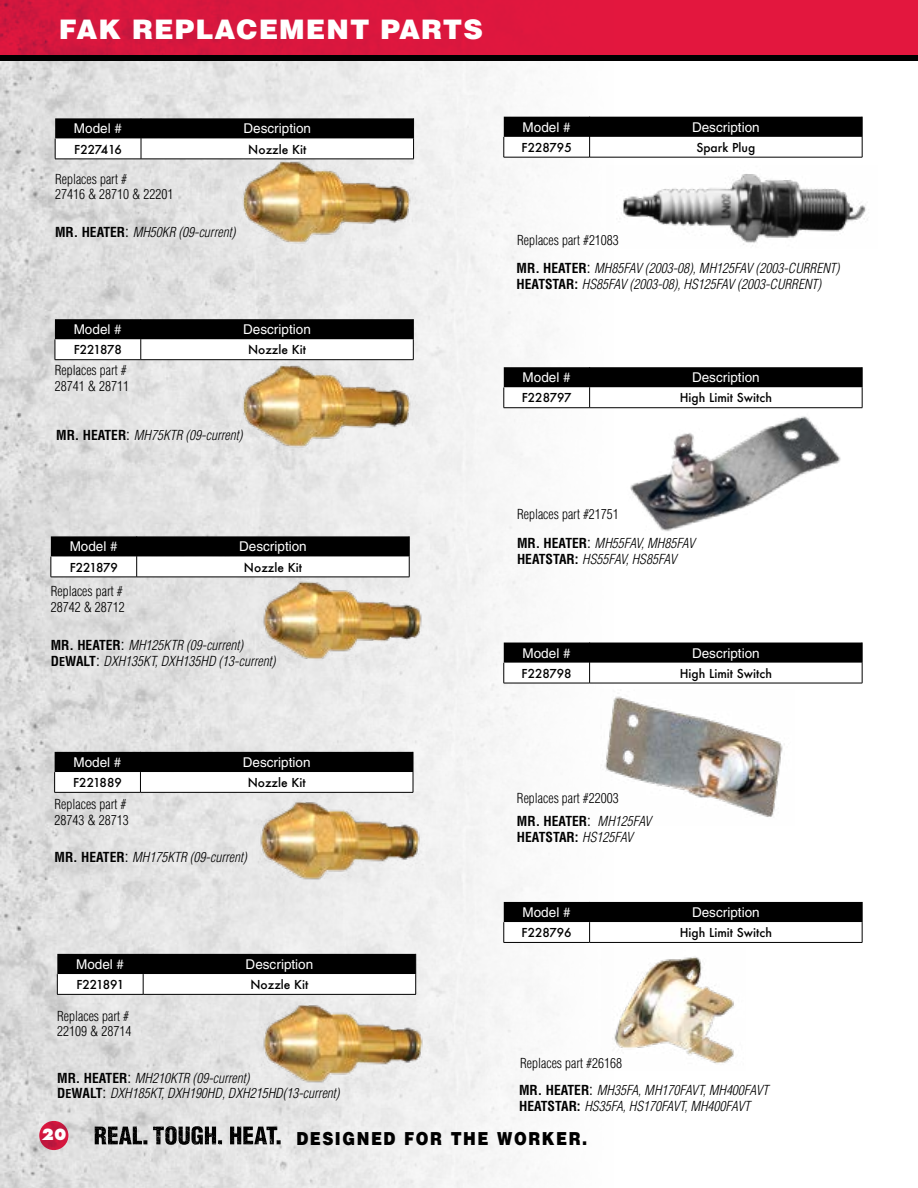
<style>
.page{position:relative;width:918px;height:1188px;background:#fff}
.page>*{position:absolute;margin:0;border:0;box-sizing:border-box;transform-origin:0 0}
.t1{font:900 27px "Helvetica";letter-spacing:.04em;color:#fff}
.t2{font:900 18px "Helvetica";letter-spacing:.1em;color:#000;scale:.85 1}
.t3{font:800 15px "Futura Std";color:#fff}
.t4{font:italic 300 condensed 13.5px/15.8px "Helvetica";color:#000}
.t5{font:300 condensed 13.5px/15.8px "Helvetica";color:#000}
.t6{font:13.5px "Helvetica LT Std";color:#fff}
.t7{font:700 condensed 13.5px/15.8px "Helvetica";color:#000}
.t8{font:500 12px "Futura";color:#000}
.t9{font:500 12px "Futura";letter-spacing:-.02em;color:#000}
.t10{font:500 12px "Futura";letter-spacing:-.035em;color:#000}
.s1{font-weight:700;font-style:normal}
.s2{font-weight:400;font-style:normal;font-size:15px}
.s3{font-weight:700;font-style:normal;font-size:12px}
.s4{font-weight:400;font-size:15px}
.s5{font-weight:300;font-style:italic}
</style>
<div class="page">
<img style="left:0;top:61px;width:756px;height:1127px">
<svg style="left:39px;top:1121px;width:29px;height:29px"></svg>
<svg style="left:95px;top:1127px;width:52px;height:17px"></svg>
<svg style="left:153px;top:1126px;width:69px;height:19px"></svg>
<svg style="left:230px;top:1127px;width:51px;height:17px"></svg>
<div style="left:0;top:0;width:918px;height:56px;background:#e3173e"></div>
<div style="left:0;top:55px;width:918px;height:6px;background:#000"></div>
<img style="left:203px;top:129px;width:273px;height:160px">
<hr style="left:55px;top:159px;width:86px;height:1px;background:#000">
<hr style="left:141px;top:159px;width:273px;height:1px;background:#000">
<svg style="left:55px;top:118px;width:359px;height:41px"></svg>
<img style="left:202px;top:333px;width:274px;height:160px">
<svg style="left:55px;top:319px;width:359px;height:41px"></svg>
<img style="left:225px;top:552px;width:258px;height:151px">
<hr style="left:51px;top:577px;width:86px;height:1px;background:#000">
<hr style="left:137px;top:577px;width:272px;height:1px;background:#000">
<svg style="left:51px;top:536px;width:359px;height:41px"></svg>
<img style="left:222px;top:772px;width:260px;height:152px">
<hr style="left:54px;top:792px;width:86px;height:1px;background:#000">
<hr style="left:140px;top:792px;width:273px;height:1px;background:#000">
<svg style="left:54px;top:752px;width:360px;height:40px"></svg>
<img style="left:225px;top:974px;width:260px;height:152px">
<hr style="left:57px;top:994px;width:86px;height:1px;background:#000">
<hr style="left:143px;top:994px;width:273px;height:1px;background:#000">
<svg style="left:57px;top:954px;width:359px;height:40px"></svg>
<img style="left:606px;top:166px;width:262px;height:83px">
<hr style="left:504px;top:157px;width:86px;height:1px;background:#000">
<hr style="left:590px;top:157px;width:272px;height:1px;background:#000">
<svg style="left:504px;top:117px;width:359px;height:40px"></svg>
<img style="left:605px;top:408px;width:258px;height:151px">
<svg style="left:504px;top:367px;width:359px;height:41px"></svg>
<img style="left:601px;top:690px;width:184px;height:135px">
<hr style="left:504px;top:683px;width:86px;height:1px;background:#000">
<hr style="left:590px;top:683px;width:272px;height:1px;background:#000">
<svg style="left:504px;top:643px;width:359px;height:40px"></svg>
<img style="left:602px;top:948px;width:143px;height:123px">
<hr style="left:504px;top:942px;width:86px;height:1px;background:#000">
<hr style="left:590px;top:942px;width:272px;height:1px;background:#000">
<svg style="left:504px;top:902px;width:359px;height:40px"></svg>
<h1 class="t1" style="left:59px;top:12px;width:426px">FAK REPLACEMENT PARTS</h1>
<p class="t6" style="left:74px;top:121px;width:50px">Model #</p>
<p class="t6" style="left:243px;top:121px;width:69px">Description</p>
<p class="t8" style="left:74px;top:141px;width:49px">F227416</p>
<p class="t8" style="left:248px;top:141px;width:60px">Nozzle Kit</p>
<p class="t5" style="left:55px;top:171px;width:120px">Replaces part #<br>27416 &amp; 28710 &amp; 22201</p>
<p class="t4" style="left:55px;top:224px;width:182px"><span class="s1">MR. HEATER</span><span class="s2">:</span> MH50KR (09-current)</p>
<p class="t6" style="left:74px;top:322px;width:50px">Model #</p>
<p class="t6" style="left:243px;top:322px;width:69px">Description</p>
<p class="t9" style="left:74px;top:342px;width:50px">F221878</p>
<p class="t8" style="left:248px;top:342px;width:60px">Nozzle Kit</p>
<p class="t5" style="left:55px;top:362px;width:76px">Replaces part #<br>28741 &amp; 28711</p>
<p class="t4" style="left:56px;top:427px;width:188px"><span class="s1">MR. HEATER</span><span class="s2">:</span> MH75KTR (09-current)</p>
<p class="t6" style="left:70px;top:539px;width:50px">Model #</p>
<p class="t6" style="left:239px;top:539px;width:69px">Description</p>
<p class="t9" style="left:70px;top:559px;width:50px">F221879</p>
<p class="t8" style="left:244px;top:559px;width:60px">Nozzle Kit</p>
<p class="t5" style="left:51px;top:583px;width:76px">Replaces part #<br>28742 &amp; 28712</p>
<p class="t4" style="left:51px;top:637px;width:226px"><span class="s1">MR. HEATER</span><span class="s2">:</span> MH125KTR (09-current)<br><span class="s1">D</span><span class="s3">E</span><span class="s1">WALT</span><span class="s2">:</span> DXH135KT, DXH135HD (13-current)</p>
<p class="t6" style="left:73px;top:754px;width:50px">Model #</p>
<p class="t6" style="left:243px;top:754px;width:69px">Description</p>
<p class="t8" style="left:73px;top:774px;width:50px">F221889</p>
<p class="t8" style="left:248px;top:774px;width:60px">Nozzle Kit</p>
<p class="t5" style="left:55px;top:796px;width:76px">Replaces part #<br>28743 &amp; 28713</p>
<p class="t4" style="left:55px;top:849px;width:194px"><span class="s1">MR. HEATER</span><span class="s2">:</span> MH175KTR (09-current)</p>
<p class="t6" style="left:76px;top:956px;width:50px">Model #</p>
<p class="t6" style="left:246px;top:956px;width:69px">Description</p>
<p class="t10" style="left:76px;top:976px;width:49px">F221891</p>
<p class="t8" style="left:250px;top:976px;width:60px">Nozzle Kit</p>
<p class="t5" style="left:57px;top:1008px;width:76px">Replaces part #<br>22109 &amp; 28714</p>
<p class="t4" style="left:57px;top:1070px;width:284px"><span class="s1">MR. HEATER</span><span class="s2">:</span> MH210KTR (09-current)<br><span class="s1">D</span><span class="s3">E</span><span class="s1">WALT</span><span class="s2">:</span> DXH185KT, DXH190HD, DXH215HD(13-current)</p>
<p class="t6" style="left:523px;top:119px;width:50px">Model #</p>
<p class="t6" style="left:692px;top:119px;width:69px">Description</p>
<p class="t8" style="left:522px;top:139px;width:52px">F228795</p>
<p class="t8" style="left:696px;top:139px;width:60px">Spark Plug</p>
<p class="t5" style="left:517px;top:232px;width:103px">Replaces part #21083</p>
<p class="t4" style="left:517px;top:260px;width:325px"><span class="s1">MR. HEATER</span><span class="s2">:</span> MH85FAV (2003-08), MH125FAV (2003-CURRENT)<br><span class="s1">HEATSTAR:</span> HS85FAV (2003-08), HS125FAV (2003-CURRENT)</p>
<p class="t6" style="left:523px;top:370px;width:50px">Model #</p>
<p class="t6" style="left:692px;top:370px;width:69px">Description</p>
<p class="t8" style="left:522px;top:390px;width:51px">F228797</p>
<p class="t8" style="left:680px;top:390px;width:94px">High Limit Switch</p>
<p class="t5" style="left:517px;top:507px;width:103px">Replaces part #21751</p>
<p class="t4" style="left:517px;top:535px;width:179px"><span class="s1">MR. HEATER</span><span class="s2">:</span> MH55FAV, MH85FAV<br><span class="s1">HEATSTAR:</span> HS55FAV, HS85FAV</p>
<p class="t6" style="left:523px;top:645px;width:50px">Model #</p>
<p class="t6" style="left:692px;top:645px;width:69px">Description</p>
<p class="t8" style="left:522px;top:665px;width:52px">F228798</p>
<p class="t8" style="left:680px;top:665px;width:94px">High Limit Switch</p>
<p class="t5" style="left:517px;top:791px;width:103px">Replaces part #22003</p>
<p class="t7" style="left:517px;top:813px;width:136px">MR. HEATER<span class="s4">:</span> <span class="s5">MH125FAV<br></span>HEATSTAR: <span class="s5">HS125FAV</span></p>
<p class="t6" style="left:523px;top:904px;width:50px">Model #</p>
<p class="t6" style="left:692px;top:904px;width:69px">Description</p>
<p class="t8" style="left:522px;top:924px;width:52px">F228796</p>
<p class="t8" style="left:680px;top:924px;width:94px">High Limit Switch</p>
<p class="t5" style="left:520px;top:1056px;width:103px">Replaces part #26168</p>
<p class="t4" style="left:519px;top:1082px;width:251px"><span class="s1">MR. HEATER</span><span class="s2">:</span> MH35FA, MH170FAVT, MH400FAVT<br><span class="s1">HEATSTAR:</span> HS35FA, HS170FAVT, MH400FAVT</p>
<p class="t3" style="left:42px;top:1125px;width:26px">20</p>
<h2 class="t2" style="left:296px;top:1127px;width:344px">DESIGNED FOR THE WORKER.</h2>
</div>
